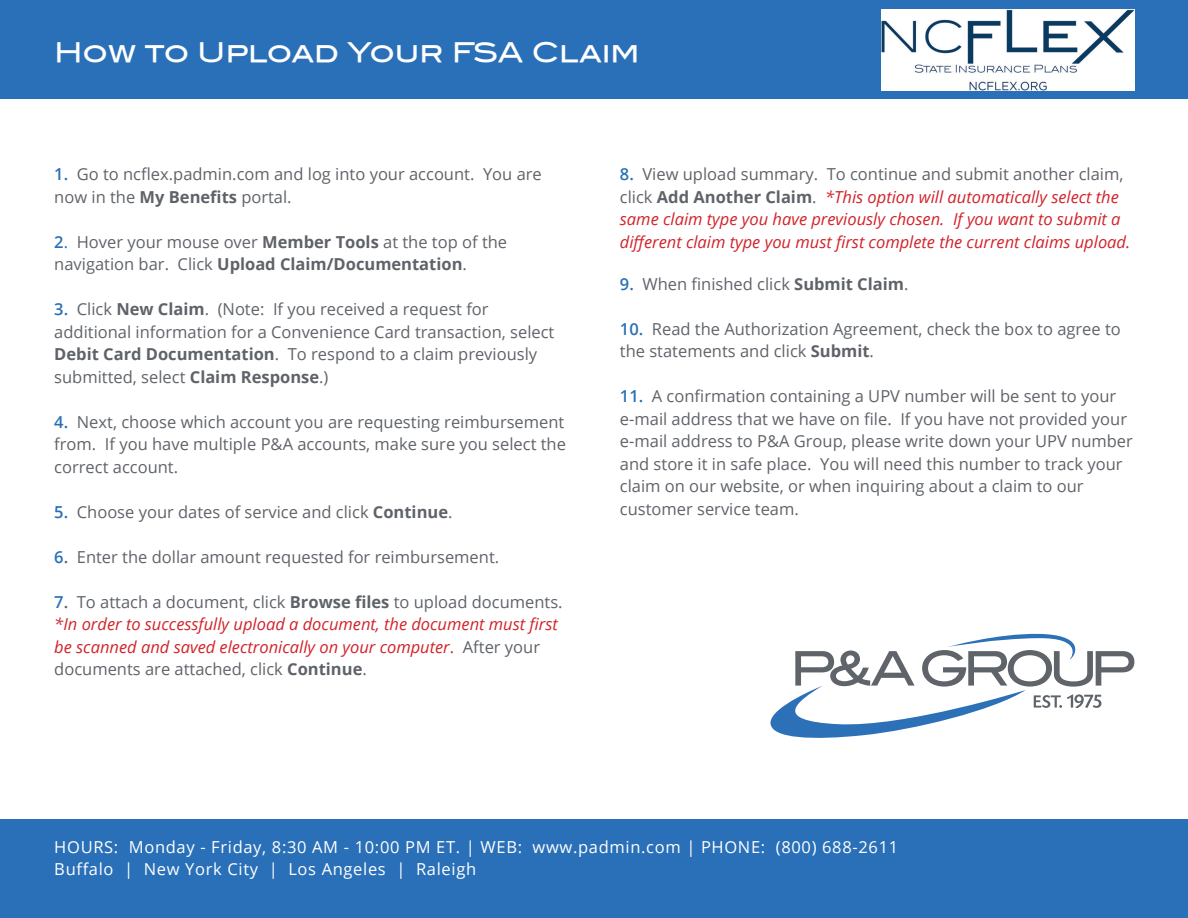
<style>
.page{position:relative;width:1188px;height:918px;background:#fff}
.page>*{position:absolute;margin:0;border:0;box-sizing:border-box;transform-origin:0 0}
.t1{font:27px "Blair Md ITCTT Medium";letter-spacing:-.01em;color:#fff}
.t2{font:16.5px/22.5px "Open Sans";color:#5f6369}
.t3{font:italic 16.5px/22.5px "Open Sans";color:#d1232a}
.t4{font:16.5px "Open Sans";letter-spacing:.04em;color:#fff}
.s1{font-weight:600;color:#2a70b8}
.s2{font-weight:700}
.s3{color:#2a70b8}
.s4{font-weight:600}
.s5{font-weight:600;font-style:normal;color:#2a70b8}
.s6{font-weight:600;font-style:normal;color:#5f6369}
.s7{font-style:normal;color:#5f6369}
.s8{font-weight:700;font-style:normal;color:#5f6369}
.s9{font-style:normal}
</style>
<div class="page">
<div style="left:1px;top:820px;width:1187px;height:98px;background:#2a70b8"></div>
<div style="left:1px;top:0;width:1187px;height:99px;background:#2a70b8"></div>
<img style="left:881px;top:10px;width:253px;height:80px">
<svg style="left:770px;top:634px;width:364px;height:104px"></svg>
<p class="t1" style="left:54px;top:36px;width:587px">How to Upload Your FSA Claim</p>
<p class="t2" style="left:54px;top:162px;width:489px"><span class="s1">1.</span> Go to ncflex.padmin.com and log into your account. You are now in the <span class="s2">My Benefits</span> portal.</p>
<p class="t2" style="left:54px;top:230px;width:454px"><span class="s1">2</span><span class="s3">.</span> Hover your mouse over <span class="s2">Member Tools</span> at the top of the navigation bar. Click <span class="s2">Upload Claim/Documentation</span>.</p>
<p class="t2" style="left:54px;top:297px;width:502px"><span class="s1">3.</span> Click <span class="s2">New Claim</span>. (Note: If you received a request for additional information for a Convenience Card transaction, select <span class="s2">Debit Card Documentation</span>. To respond to a claim previously submitted, select <span class="s2">Claim Response</span>.)</p>
<p class="t2" style="left:54px;top:410px;width:513px;text-align:justify"><span class="s1">4.</span> Next, choose which account you are requesting reimbursement from. If you have multiple P&amp;A accounts, make sure you select the correct account.</p>
<p class="t2" style="left:54px;top:500px;width:400px"><span class="s1">5.</span> Choose your dates of service and click <span class="s2">Continue</span>.</p>
<p class="t2" style="left:54px;top:545px;width:446px"><span class="s1">6</span><span class="s4">.</span> Enter the dollar amount requested for reimbursement.</p>
<p class="t3" style="left:54px;top:590px;width:510px"><span class="s5">7</span><span class="s6">.</span> <span class="s7">To attach a document, click</span> <span class="s8">Browse files</span> <span class="s7">to upload documents. </span>*In order to successfully upload a document, the document must first be scanned and saved electronically on your computer<span class="s9">.</span> <span class="s7">After your documents are attached, click</span> <span class="s8">Continue</span><span class="s7">.</span></p>
<p class="t3" style="left:620px;top:162px;width:512px"><span class="s5">8.</span> <span class="s7">View upload summary. To continue and submit another claim, click</span> <span class="s8">Add Another Claim</span><span class="s7">.</span> *This option will automatically select the same claim type you have previously chosen. If you want to submit a different claim type you must first complete the current claims upload.</p>
<p class="t2" style="left:620px;top:272px;width:290px"><span class="s1">9.</span> When finished click <span class="s2">Submit Claim</span>.</p>
<p class="t2" style="left:620px;top:317px;width:502px"><span class="s1">10.</span> Read the Authorization Agreement, check the box to agree to the statements and click <span class="s2">Submit</span>.</p>
<p class="t2" style="left:620px;top:384px;width:515px"><span class="s1">11.</span> A confirmation containing a UPV number will be sent to your e-mail address that we have on file. If you have not provided your e-mail address to P&amp;A Group, please write down your UPV number and store it in safe place. You will need this number to track your claim on our website, or when inquiring about a claim to our customer service team.</p>
<p class="t4" style="left:54px;top:835px;width:845px">HOURS: Monday - Friday, 8:30 AM - 10:00 PM ET. | WEB: www.padmin.com | PHONE: (800) 688-2611</p>
<p class="t4" style="left:54px;top:858px;width:423px">Buffalo | New York City | Los Angeles | Raleigh</p>
</div>
